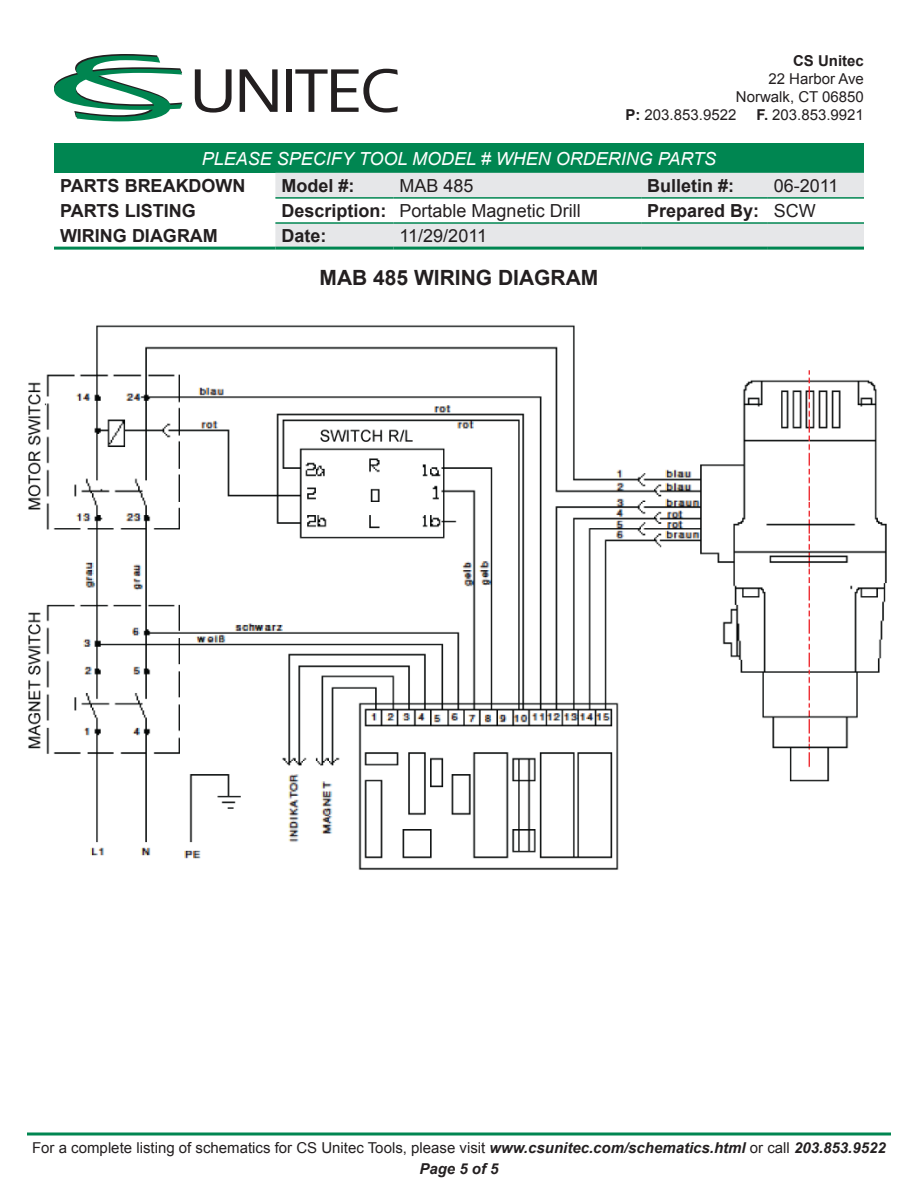
<style>
.page{position:relative;width:918px;height:1188px;background:#fff}
.page>*{position:absolute;margin:0;border:0;box-sizing:border-box;transform-origin:0 0}
.t1{font:700 21px "Arial";color:#231f20}
.t2{font:700 18px "Arial";color:#231f20}
.t3{font:18px "Arial";color:#231f20}
.t4{font:italic 18px "Arial";color:#fff}
.t5{font:15px "Arial";color:#231f20}
.t6{font:700 15px "Arial";color:#231f20}
.t7{font:italic 700 15px "Arial";color:#231f20}
.s1{font-weight:700}
.s2{font-weight:700;font-style:italic}
</style>
<div class="page">
<svg style="left:195px;top:69px;width:37px;height:44px"></svg>
<svg style="left:240px;top:69px;width:38px;height:43px"></svg>
<div style="left:286px;top:69px;width:6px;height:43px;background:#231f20"></div>
<svg style="left:295px;top:69px;width:103px;height:44px"></svg>
<svg style="left:54px;top:54px;width:128px;height:67px"></svg>
<div style="left:54px;top:144px;width:810px;height:29px;background:#008651"></div>
<svg style="left:275px;top:173px;width:589px;height:74px;fill:#e6e7e9"></svg>
<hr style="left:54px;top:247px;width:221px;height:3px;background:#008651">
<hr style="left:275px;top:247px;width:119px;height:3px;background:#008651">
<hr style="left:394px;top:247px;width:247px;height:3px;background:#008651">
<hr style="left:641px;top:247px;width:127px;height:3px;background:#008651">
<hr style="left:768px;top:247px;width:96px;height:3px;background:#008651">
<hr style="left:275px;top:197px;width:119px;height:2px;background:#008651">
<hr style="left:394px;top:197px;width:247px;height:2px;background:#008651">
<hr style="left:641px;top:197px;width:127px;height:2px;background:#008651">
<hr style="left:768px;top:197px;width:96px;height:2px;background:#008651">
<hr style="left:275px;top:222px;width:119px;height:2px;background:#008651">
<hr style="left:394px;top:222px;width:247px;height:2px;background:#008651">
<hr style="left:641px;top:222px;width:127px;height:2px;background:#008651">
<hr style="left:768px;top:222px;width:96px;height:2px;background:#008651">
<svg style="left:27px;top:1132px;width:864px;height:4px"></svg>
<img style="left:28px;top:325px;width:859px;height:545px">
<p class="t6" style="left:793px;top:51px;width:72px">CS Unitec</p>
<p class="t5" style="left:768px;top:69px;width:97px">22 Harbor Ave</p>
<p class="t5" style="left:736px;top:87px;width:130px">Norwalk, CT 06850</p>
<p class="t5" style="left:626px;top:105px;width:112px"><span class="s1">P:</span> 203.853.9522</p>
<p class="t5" style="left:757px;top:105px;width:109px"><span class="s1">F.</span> 203.853.9921</p>
<p class="t4" style="left:202px;top:147px;width:516px">PLEASE SPECIFY TOOL MODEL # WHEN ORDERING PARTS</p>
<p class="t2" style="left:60px;top:174px;width:187px">PARTS BREAKDOWN</p>
<p class="t2" style="left:281px;top:174px;width:75px">Model #:</p>
<p class="t3" style="left:400px;top:174px;width:76px">MAB 485</p>
<p class="t2" style="left:647px;top:174px;width:89px">Bulletin #:</p>
<p class="t3" style="left:774px;top:174px;width:66px">06-2011</p>
<p class="t2" style="left:60px;top:199px;width:137px">PARTS LISTING</p>
<p class="t2" style="left:281px;top:199px;width:107px">Description:</p>
<p class="t3" style="left:400px;top:199px;width:183px">Portable Magnetic Drill</p>
<p class="t2" style="left:647px;top:199px;width:114px">Prepared By:</p>
<p class="t3" style="left:774px;top:199px;width:43px">SCW</p>
<p class="t2" style="left:60px;top:224px;width:159px">WIRING DIAGRAM</p>
<p class="t2" style="left:281px;top:224px;width:46px">Date:</p>
<p class="t3" style="left:400px;top:224px;width:89px">11/29/2011</p>
<p class="t1" style="left:320px;top:264px;width:280px">MAB 485 WIRING DIAGRAM</p>
<p class="t5" style="left:32px;top:1138px;width:855px">For a complete listing of schematics for CS Unitec Tools, please visit <span class="s2">www.csunitec.com/schematics.html</span> or call <span class="s2">203.853.9522</span></p>
<p class="t7" style="left:419px;top:1158px;width:81px">Page 5 of 5</p>
</div>
